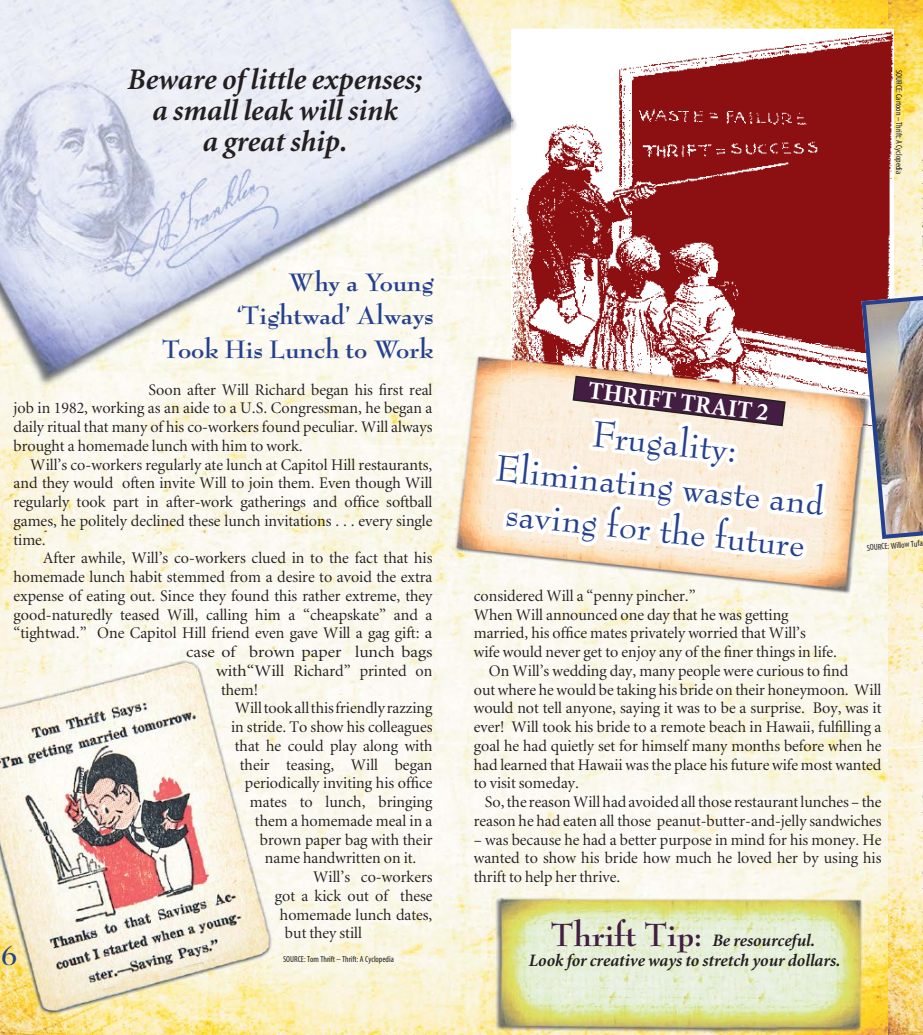
<style>
.page{position:relative;width:923px;height:1035px;background:#fff}
.page>*{position:absolute;margin:0;border:0;box-sizing:border-box;transform-origin:0 0}
.t1{font:40px/43.8px "Bernhard Modern";color:#25408f;text-align:center}
.t2{font:italic 700 30px/31.2px "Sun Minion";color:#231f20;text-align:center}
.t3{font:700 27.5px/33.8px "Bernhard Modern";color:#25408f;text-align:right}
.t4{font:900 25px "Sun Minion";color:#fff}
.t5{font:italic 700 17.5px/20px "Sun Minion";color:#231f20;text-align:center}
.t6{font:16.25px/18.8px "Sun Minion";color:#231f20;text-align:justify}
.t7{font:16.25px "Sun Minion";color:#231f20;scale:1.1 1}
.t8{font:condensed 8.75px "Sun Myriad";color:#231f20}
.s1{font-family:"Bernhard Modern";font-style:normal;font-size:35px;color:#441e42}
</style>
<div class="page">
<img style="left:0;top:0;width:888px;height:1035px">
<img style="left:888px;top:0;width:34px;height:1035px">
<img style="left:529px;top:29px;width:365px;height:331px">
<img style="left:495px;top:892px;width:371px;height:143px">
<img style="left:0;top:0;width:529px;height:389px">
<img style="left:511px;top:29px;width:18px;height:278px">
<img style="left:450px;top:389px;width:417px;height:210px">
<img style="left:830px;top:360px;width:31px;height:66px">
<img style="left:861px;top:296px;width:61px;height:243px">
<img style="left:467px;top:354px;width:20px;height:35px">
<img style="left:0;top:657px;width:281px;height:371px">
<img style="left:187px;top:653px;width:17px;height:8px">
<svg style="left:487px;top:307px;width:343px;height:358px"></svg>
<h2 class="t2" style="left:128px;top:64px;width:297px">Beware of little expenses; a small leak will sink<br>a great ship.</h2>
<h3 class="t3" style="left:162px;top:266px;width:273px">Why a Young<br>‘Tightwad’ Always<br>Took His Lunch to Work</h3>
<p class="t6" style="left:14px;top:380px;width:420px;text-indent:135px">Soon after Will Richard began his first real job in 1982, working as an aide to a U.S. Congressman, he began a daily ritual that many of his co-workers found peculiar. Will always brought a homemade lunch with him to work.</p>
<p class="t6" style="left:14px;top:455px;width:420px;text-indent:17px">Will’s co-workers regularly ate lunch at Capitol Hill restaurants, and they would often invite Will to join them. Even though Will regularly took part in after-work gatherings and office softball games, he politely declined these lunch invitations . . . every single time.</p>
<p class="t6" style="left:43px;top:549px;width:391px">After awhile, Will’s co-workers clued in to the fact that his</p>
<p class="t6" style="left:14px;top:568px;width:420px">homemade lunch habit stemmed from a desire to avoid the extra</p>
<p class="t6" style="left:14px;top:587px;width:421px">expense of eating out. Since they found this rather extreme, they</p>
<p class="t6" style="left:14px;top:605px;width:420px">good-naturedly teased Will, calling him a “cheapskate” and a</p>
<p class="t6" style="left:14px;top:624px;width:420px">“tightwad.” One Capitol Hill friend even gave Will a gag gift: a</p>
<p class="t7" style="left:186px;top:643px;width:225px">case of brown paper lunch bags</p>
<p class="t7" style="left:216px;top:662px;width:198px">with“Will Richard” printed on</p>
<p class="t6" style="left:221px;top:680px;width:39px">them!</p>
<p class="t6" style="left:235px;top:699px;width:199px">Will took all this friendly razzing</p>
<p class="t6" style="left:231px;top:718px;width:203px">in stride. To show his colleagues</p>
<p class="t6" style="left:235px;top:737px;width:199px">that he could play along with</p>
<p class="t6" style="left:240px;top:755px;width:194px">their teasing, Will began</p>
<p class="t6" style="left:245px;top:774px;width:189px">periodically inviting his office</p>
<p class="t6" style="left:250px;top:793px;width:184px">mates to lunch, bringing</p>
<p class="t6" style="left:255px;top:812px;width:179px">them a homemade meal in a</p>
<p class="t6" style="left:260px;top:830px;width:174px">brown paper bag with their</p>
<p class="t6" style="left:265px;top:849px;width:153px">name handwritten on it.</p>
<p class="t6" style="left:313px;top:868px;width:121px">Will’s co-workers</p>
<p class="t6" style="left:275px;top:887px;width:159px">got a kick out of these</p>
<p class="t6" style="left:280px;top:905px;width:154px">homemade lunch dates,</p>
<p class="t6" style="left:285px;top:924px;width:78px">but they still</p>
<h3 class="t3" style="left:1px;top:940px;width:17px">6</h3>
<p class="t8" style="left:283px;top:955px;width:112px">SOURCE: Tom Thrift – Thrift: A Cyclopedia</p>
<p class="t8" style="left:903px;top:70px;width:106px;rotate:90deg">SOURCE: Cartoon – Thrift: A Cyclopedia</p>
<h3 class="t4" style="left:590px;top:377px;width:183px;rotate:7deg">THRIFT TRAIT 2</h3>
<h1 class="t1" style="left:502px;top:403px;width:332px;rotate:6deg">Frugality:<br>Eliminating waste and saving for the future</h1>
<p class="t8" style="left:866px;top:544px;width:58px;rotate:-5deg">SOURCE: Willow Tufa</p>
<p class="t6" style="left:474px;top:587px;width:223px">considered Will a “penny pincher.”</p>
<p class="t6" style="left:474px;top:605px;width:316px">When Will announced one day that he was getting</p>
<p class="t6" style="left:474px;top:624px;width:333px">married, his office mates privately worried that Will’s</p>
<p class="t6" style="left:474px;top:643px;width:365px">wife would never get to enjoy any of the finer things in life.</p>
<p class="t6" style="left:489px;top:662px;width:361px">On Will’s wedding day, many people were curious to find</p>
<p class="t6" style="left:474px;top:680px;width:409px">out where he would be taking his bride on their honeymoon. Will</p>
<p class="t6" style="left:474px;top:699px;width:409px">would not tell anyone, saying it was to be a surprise. Boy, was it</p>
<p class="t6" style="left:474px;top:718px;width:409px">ever! Will took his bride to a remote beach in Hawaii, fulfilling a</p>
<p class="t6" style="left:474px;top:737px;width:409px">goal he had quietly set for himself many months before when he</p>
<p class="t6" style="left:474px;top:755px;width:409px">had learned that Hawaii was the place his future wife most wanted</p>
<p class="t6" style="left:474px;top:774px;width:107px">to visit someday.</p>
<p class="t6" style="left:485px;top:793px;width:398px">So, the reason Will had avoided all those restaurant lunches – the</p>
<p class="t6" style="left:474px;top:812px;width:409px">reason he had eaten all those peanut-butter-and-jelly sandwiches</p>
<p class="t6" style="left:474px;top:830px;width:409px">– was because he had a better purpose in mind for his money. He wanted to show his bride how much he loved her by using his thrift to help her thrive.</p>
<p class="t5" style="left:529px;top:930px;width:313px"><span class="s1">Thrift Tip:</span> Be resourceful.<br>Look for creative ways to stretch your dollars.</p>
</div>
